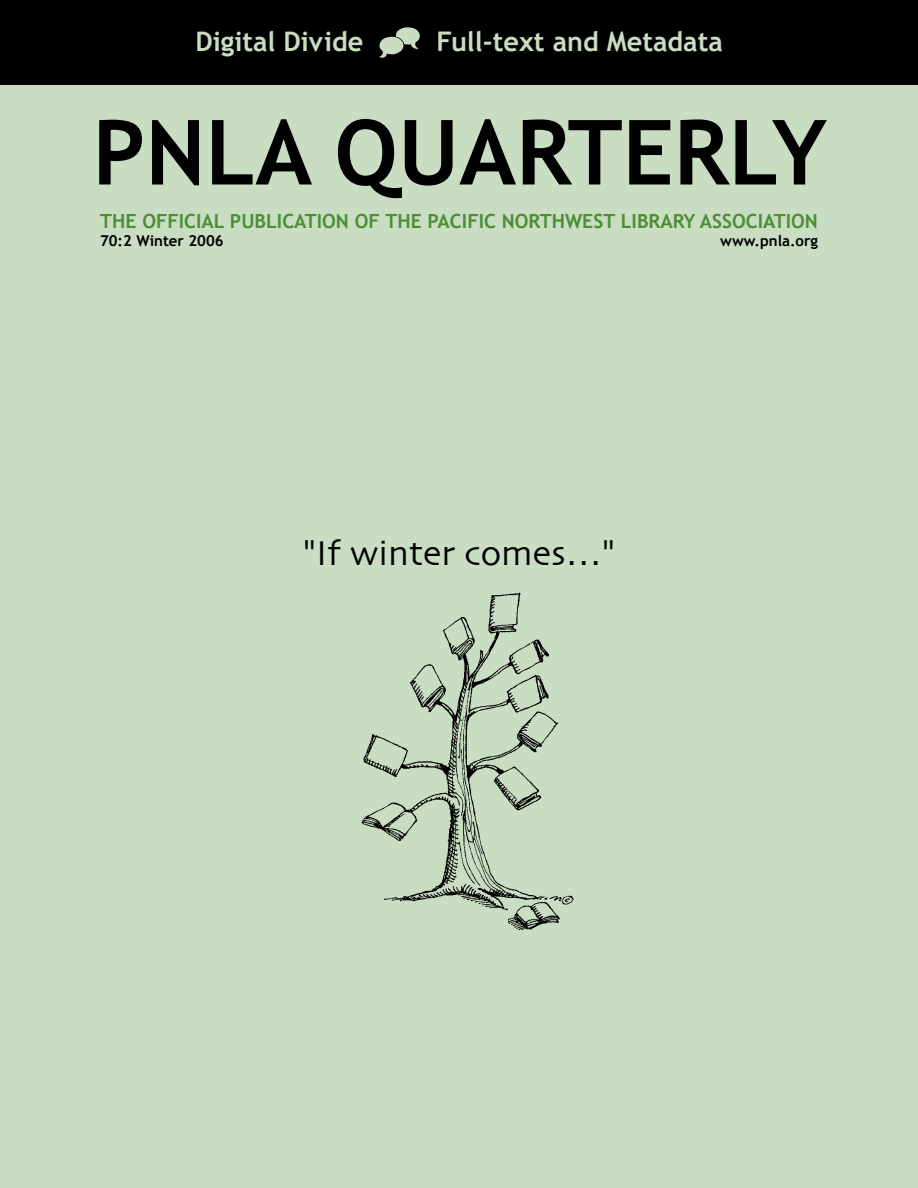
<style>
.page{position:relative;width:918px;height:1188px;background:#c9ddc2}
.page>*{position:absolute;margin:0;border:0;box-sizing:border-box;transform-origin:0 0}
.t1{font:700 90px "Trebuchet MS";color:#000}
.t2{font:36px "Skia";color:#000}
.t3{font:700 27px "Trebuchet MS";color:#c9ddc2}
.t4{font:700 19.5px "Trebuchet MS";color:#4c8d35}
.t5{font:700 15px "Trebuchet MS";color:#000}
</style>
<div class="page">
<div style="left:0;top:0;width:918px;height:85px;background:#000"></div>
<img style="left:380px;top:27px;width:39px;height:31px">
<img style="left:361px;top:592px;width:213px;height:339px">
<h3 class="t3" style="left:195px;top:24px;width:169px">Digital Divide</h3>
<h3 class="t3" style="left:436px;top:24px;width:288px">Full-text and Metadata</h3>
<h1 class="t1" style="left:93px;top:96px;width:736px">PNLA QUARTERLY</h1>
<p class="t4" style="left:100px;top:209px;width:719px">THE OFFICIAL PUBLICATION OF THE PACIFIC NORTHWEST LIBRARY ASSOCIATION</p>
<p class="t5" style="left:100px;top:232px;width:125px">70:2 Winter 2006</p>
<p class="t5" style="left:720px;top:232px;width:99px">www.pnla.org</p>
<h2 class="t2" style="left:303px;top:532px;width:314px">"If winter comes…"</h2>
</div>
